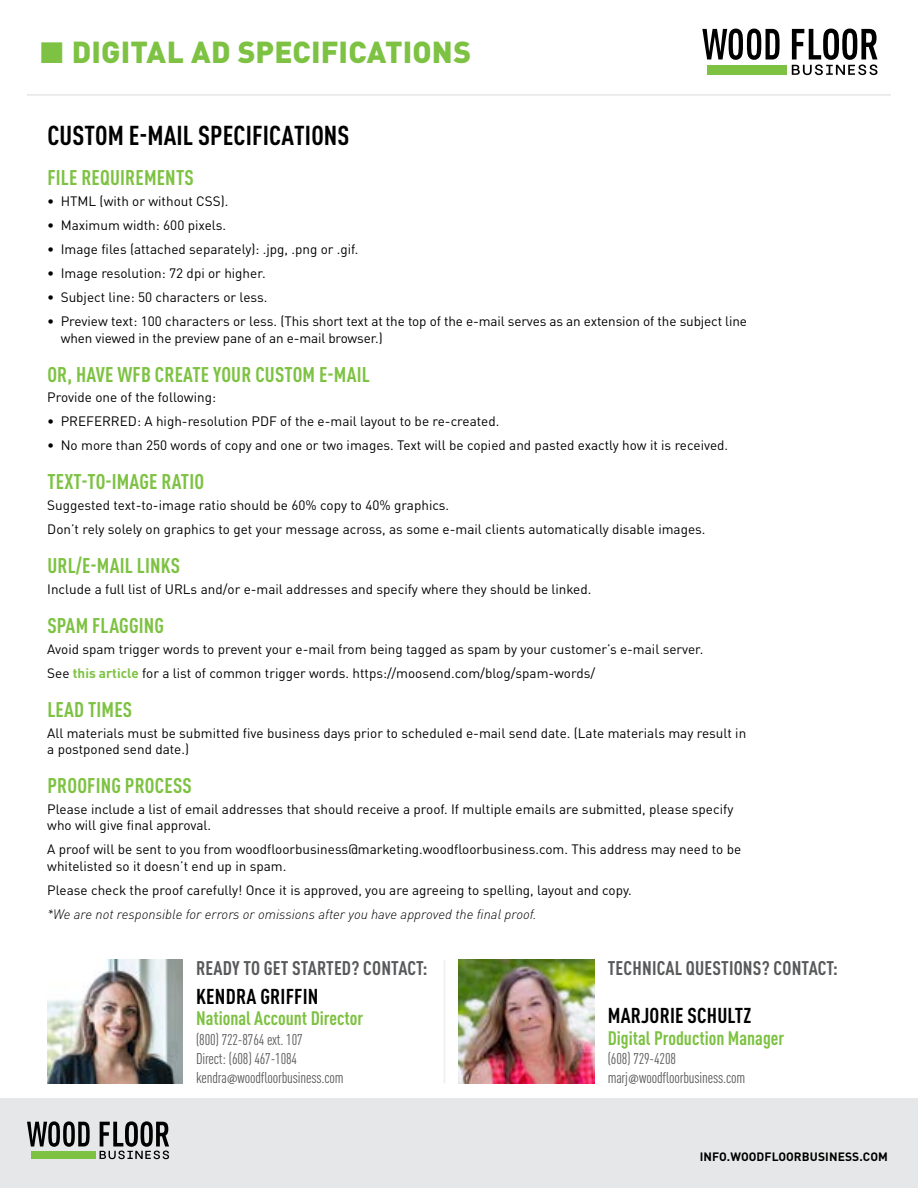
<style>
.page{position:relative;width:918px;height:1188px;background:#fff}
.page>*{position:absolute;margin:0;border:0;box-sizing:border-box;transform-origin:0 0}
.t1{font:900 30px "DIN Pro";letter-spacing:.005em;color:#7dc242}
.t2{font:700 condensed 27px "DIN Pro";letter-spacing:.005em;color:#000}
.t3{font:700 condensed 21.3px "DIN Pro";letter-spacing:.01em;color:#000}
.t4{font:700 condensed 21px "DIN Pro";letter-spacing:.01em;color:#7dc242}
.t5{font:700 condensed 19.5px "DIN Pro";letter-spacing:.01em;color:#58595b}
.t6{font:700 condensed 19.35px "DIN Pro";color:#7dc242}
.t7{font:condensed 15.45px/19.4px "DIN Pro";letter-spacing:-.01em;color:#58595b}
.t8{font:13.5px/16.5px "DIN Pro";color:#000}
.t9{font:italic 300 13.5px "DIN Pro";color:#000}
.t10{font:700 12px "DIN Pro";letter-spacing:.01em;color:#000}
.s1{font-weight:700;color:#7dc242}
.s2{font-family:"Scala Sans Pro";font-stretch:normal;font-size:11.55px}
</style>
<div class="page">
<hr style="left:27px;top:94px;width:864px;height:2px;background:#e6e7e8">
<div style="left:0;top:1098px;width:918px;height:90px;background:#e6e7e8"></div>
<svg style="left:27px;top:1121px;width:63px;height:26px"></svg>
<svg style="left:100px;top:1121px;width:69px;height:38px"></svg>
<div style="left:31px;top:1151px;width:64px;height:8px;background:#7dc242"></div>
<svg style="left:702px;top:29px;width:78px;height:31px"></svg>
<svg style="left:792px;top:29px;width:86px;height:46px"></svg>
<div style="left:707px;top:65px;width:80px;height:10px;background:#7dc242"></div>
<img style="left:459px;top:960px;width:135px;height:123px">
<hr style="left:443px;top:960px;width:2px;height:123px;background:#e6e7e8">
<img style="left:47px;top:960px;width:136px;height:123px">
<h1 class="t1" style="left:40px;top:27px;width:432px">■ DIGITAL AD SPECIFICATIONS</h1>
<h2 class="t2" style="left:47px;top:115px;width:304px">CUSTOM E-MAIL SPECIFICATIONS</h2>
<h3 class="t4" style="left:47px;top:162px;width:148px">FILE REQUIREMENTS</h3>
<p class="t8" style="left:47px;top:192px;width:183px">• HTML (with or without CSS).</p>
<p class="t8" style="left:47px;top:216px;width:180px">• Maximum width: 600 pixels.</p>
<p class="t8" style="left:47px;top:240px;width:313px">• Image files (attached separately): .jpg, .png or .gif.</p>
<p class="t8" style="left:47px;top:264px;width:220px">• Image resolution: 72 dpi or higher.</p>
<p class="t8" style="left:47px;top:288px;width:222px">• Subject line: 50 characters or less.</p>
<p class="t8" style="left:61px;top:312px;width:688px;text-indent:-14px">• Preview text: 100 characters or less. (This short text at the top of the e-mail serves as an extension of the subject line when viewed in the preview pane of an e-mail browser.)</p>
<h3 class="t4" style="left:47px;top:358px;width:324px">OR, HAVE WFB CREATE YOUR CUSTOM E-MAIL</h3>
<p class="t8" style="left:47px;top:388px;width:170px">Provide one of the following:</p>
<p class="t8" style="left:47px;top:412px;width:454px">• PREFERRED: A high-resolution PDF of the e-mail layout to be re-created.</p>
<p class="t8" style="left:47px;top:436px;width:682px">• No more than 250 words of copy and one or two images. Text will be copied and pasted exactly how it is received.</p>
<h3 class="t4" style="left:47px;top:466px;width:158px">TEXT-TO-IMAGE RATIO</h3>
<p class="t8" style="left:47px;top:492px;width:660px;line-height:24px">Suggested text-to-image ratio should be 60% copy to 40% graphics.<br>Don’t rely solely on graphics to get your message across, as some e-mail clients automatically disable images.</p>
<h3 class="t4" style="left:47px;top:550px;width:134px">URL/E-MAIL LINKS</h3>
<p class="t8" style="left:47px;top:580px;width:546px">Include a full list of URLs and/or e-mail addresses and specify where they should be linked.</p>
<h3 class="t4" style="left:47px;top:610px;width:118px">SPAM FLAGGING</h3>
<p class="t8" style="left:47px;top:636px;width:658px;line-height:24px">Avoid spam trigger words to prevent your e-mail from being tagged as spam by your customer’s e-mail server.<br>See <span class="s1">this article</span> for a list of common trigger words. https://moosend.com/blog/spam-words/</p>
<h3 class="t4" style="left:47px;top:694px;width:86px">LEAD TIMES</h3>
<p class="t8" style="left:47px;top:723px;width:701px">All materials must be submitted five business days prior to scheduled e-mail send date. (Late materials may result in a postponed send date.)</p>
<h3 class="t4" style="left:47px;top:770px;width:146px">PROOFING PROCESS</h3>
<p class="t8" style="left:47px;top:800px;width:688px">Please include a list of email addresses that should receive a proof. If multiple emails are submitted, please specify who will give final approval.</p>
<p class="t8" style="left:47px;top:840px;width:695px">A proof will be sent to you from woodfloorbusiness@marketing.woodfloorbusiness.com. This address may need to be whitelisted so it doesn’t end up in spam.</p>
<p class="t8" style="left:47px;top:881px;width:586px">Please check the proof carefully! Once it is approved, you are agreeing to spelling, layout and copy.</p>
<p class="t9" style="left:47px;top:904px;width:491px">*We are not responsible for errors or omissions after you have approved the final proof.</p>
<h3 class="t5" style="left:196px;top:953px;width:233px">READY TO GET STARTED? CONTACT:</h3>
<h3 class="t3" style="left:196px;top:980px;width:124px">KENDRA GRIFFIN</h3>
<h3 class="t6" style="left:196px;top:1004px;width:169px">National Account Director</h3>
<p class="t7" style="left:196px;top:1028px;width:149px">(800) 722-8764 ext. 107<br>Direct: (608) 467-1084 kendra<span class="s2">@</span>woodfloorbusiness.com</p>
<h3 class="t5" style="left:608px;top:953px;width:231px">TECHNICAL QUESTIONS? CONTACT:</h3>
<h3 class="t3" style="left:608px;top:1000px;width:145px">MARJORIE SCHULTZ</h3>
<h3 class="t6" style="left:608px;top:1023px;width:178px">Digital Production Manager</h3>
<p class="t7" style="left:608px;top:1048px;width:139px">(608) 729-4208 marj<span class="s2">@</span>woodfloorbusiness.com</p>
<p class="t10" style="left:700px;top:1147px;width:190px">INFO.WOODFLOORBUSINESS.COM</p>
</div>
